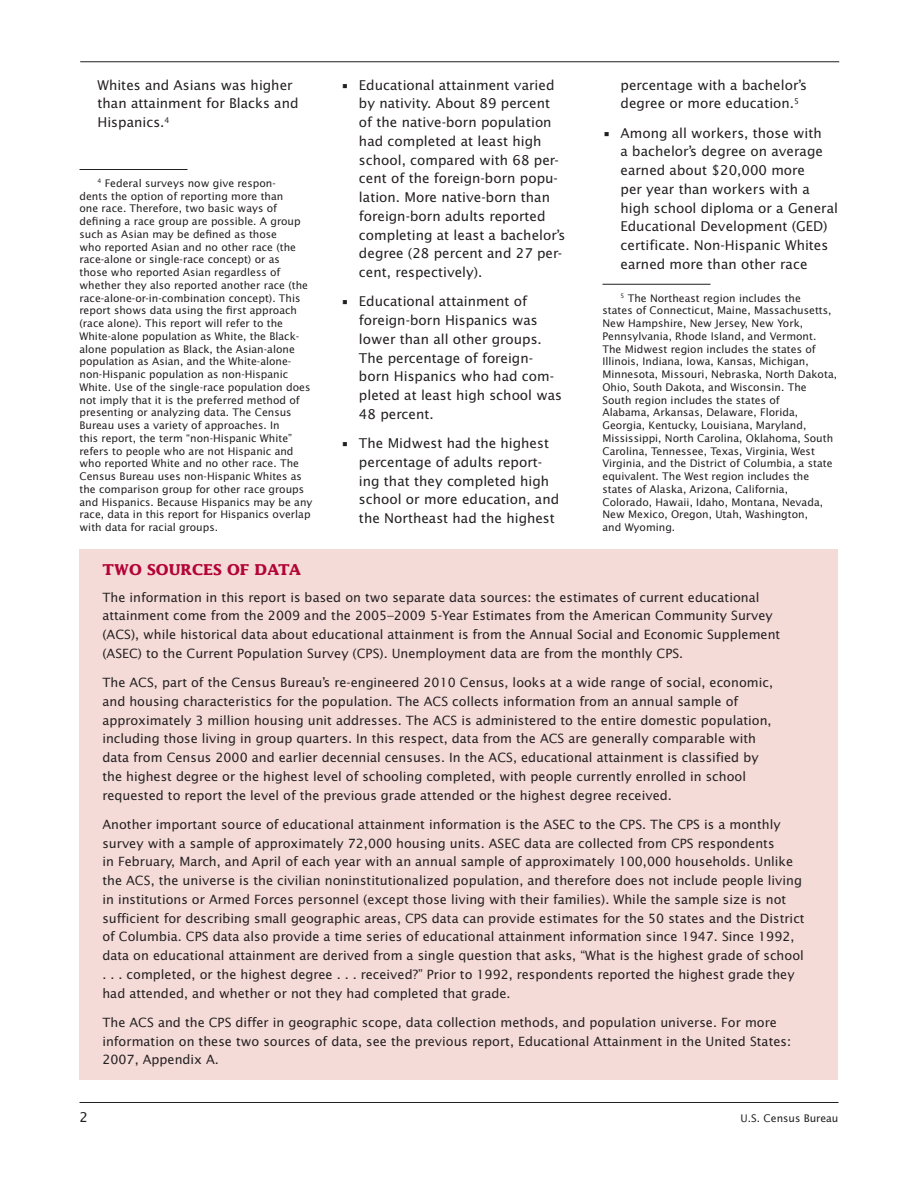
<style>
.page{position:relative;width:918px;height:1188px;background:#fff}
.page>*{position:absolute;margin:0;border:0;box-sizing:border-box;transform-origin:0 0}
.subhead1{font:700 15px "Lucida";color:#b30437}
.t1{font:13.5px/18.8px "Lucida Sans";color:#231f20}
.body_text{font:12.75px/18.8px "Lucida Sans";color:#231f20}
.footnote{font:10.5px/12.8px "Lucida Sans";color:#231f20}
</style>
<div class="page">
<hr style="left:80px;top:1102px;width:758px;height:1px;background:#231f20">
<hr style="left:80px;top:61px;width:759px;height:1px;background:#231f20">
<hr style="left:80px;top:169px;width:108px;height:1px;background:#231f20">
<hr style="left:602px;top:284px;width:108px;height:1px;background:#231f20">
<div style="left:80px;top:549px;width:758px;height:531px;background:#f4dbd8"></div>
<p class="t1" style="left:98px;top:76px;width:203px">Whites and Asians was higher than attainment for Blacks and<br>Hispanics.<sup>4</sup></p>
<p class="footnote" style="left:80px;top:177px;width:234px;text-indent:18px"><sup>4</sup> Federal surveys now give respon-<br>dents the option of reporting more than<br>one race. Therefore, two basic ways of defining a race group are possible. A group such as Asian may be defined as those<br>who reported Asian and no other race (the race-alone or single-race concept) or as<br>those who reported Asian regardless of whether they also reported another race (the race-alone-or-in-combination concept). This report shows data using the first approach (race alone). This report will refer to the White-alone population as White, the Black&shy;alone population as Black, the Asian-alone population as Asian, and the White-alone&shy;non-Hispanic population as non-Hispanic White. Use of the single-race population does not imply that it is the preferred method of presenting or analyzing data. The Census Bureau uses a variety of approaches. In<br>this report, the term “non-Hispanic White” refers to people who are not Hispanic and who reported White and no other race. The Census Bureau uses non-Hispanic Whites as the comparison group for other race groups and Hispanics. Because Hispanics may be any race, data in this report for Hispanics overlap with data for racial groups.</p>
<p class="t1" style="left:359px;top:76px;width:208px;text-indent:-18px">• Educational attainment varied by nativity. About 89 percent of the native-born population had completed at least high school, compared with 68 per&shy;cent of the foreign-born popu&shy;lation. More native-born than foreign-born adults reported completing at least a bachelor’s degree (28 percent and 27 per&shy;cent, respectively).</p>
<p class="t1" style="left:359px;top:292px;width:205px;text-indent:-18px">• Educational attainment of foreign-born Hispanics was lower than all other groups.<br>The percentage of foreign&shy;born Hispanics who had com&shy;pleted at least high school was<br>48 percent.</p>
<p class="t1" style="left:359px;top:434px;width:202px;text-indent:-18px">• The Midwest had the highest percentage of adults report&shy;ing that they completed high school or more education, and the Northeast had the highest</p>
<p class="t1" style="left:621px;top:76px;width:188px">percentage with a bachelor’s degree or more education.<sup>5</sup></p>
<p class="t1" style="left:620px;top:124px;width:219px;text-indent:-18px">• Among all workers, those with<br>a bachelor’s degree on average earned about $20,000 more<br>per year than workers with a high school diploma or a General<br>Educational Development (GED) certificate. Non-Hispanic Whites earned more than other race</p>
<p class="footnote" style="left:602px;top:292px;width:236px;text-indent:18px"><sup>5</sup> The Northeast region includes the<br>states of Connecticut, Maine, Massachusetts, New Hampshire, New Jersey, New York, Pennsylvania, Rhode Island, and Vermont.<br>The Midwest region includes the states of Illinois, Indiana, Iowa, Kansas, Michigan, Minnesota, Missouri, Nebraska, North Dakota, Ohio, South Dakota, and Wisconsin. The South region includes the states of<br>Alabama, Arkansas, Delaware, Florida, Georgia, Kentucky, Louisiana, Maryland, Mississippi, North Carolina, Oklahoma, South Carolina, Tennessee, Texas, Virginia, West Virginia, and the District of Columbia, a state equivalent. The West region includes the states of Alaska, Arizona, California, Colorado, Hawaii, Idaho, Montana, Nevada, New Mexico, Oregon, Utah, Washington,<br>and Wyoming.</p>
<p class="subhead1" style="left:102px;top:561px;width:200px">TWO SOURCES OF DATA</p>
<p class="body_text" style="left:102px;top:588px;width:679px">The information in this report is based on two separate data sources: the estimates of current educational attainment come from the 2009 and the 2005–2009 5-Year Estimates from the American Community Survey (ACS), while historical data about educational attainment is from the Annual Social and Economic Supplement (ASEC) to the Current Population Survey (CPS). Unemployment data are from the monthly CPS.</p>
<p class="body_text" style="left:102px;top:673px;width:672px">The ACS, part of the Census Bureau’s re-engineered 2010 Census, looks at a wide range of social, economic, and housing characteristics for the population. The ACS collects information from an annual sample of approximately 3 million housing unit addresses. The ACS is administered to the entire domestic population, including those living in group quarters. In this respect, data from the ACS are generally comparable with data from Census 2000 and earlier decennial censuses. In the ACS, educational attainment is classified by the highest degree or the highest level of schooling completed, with people currently enrolled in school requested to report the level of the previous grade attended or the highest degree received.</p>
<p class="body_text" style="left:102px;top:815px;width:704px">Another important source of educational attainment information is the ASEC to the CPS. The CPS is a monthly survey with a sample of approximately 72,000 housing units. ASEC data are collected from CPS respondents<br>in February, March, and April of each year with an annual sample of approximately 100,000 households. Unlike the ACS, the universe is the civilian noninstitutionalized population, and therefore does not include people living in institutions or Armed Forces personnel (except those living with their families). While the sample size is not sufficient for describing small geographic areas, CPS data can provide estimates for the 50 states and the District of Columbia. CPS data also provide a time series of educational attainment information since 1947. Since 1992, data on educational attainment are derived from a single question that asks, “What is the highest grade of school . . . completed, or the highest degree . . . received?” Prior to 1992, respondents reported the highest grade they had attended, and whether or not they had completed that grade.</p>
<p class="body_text" style="left:102px;top:1013px;width:690px">The ACS and the CPS differ in geographic scope, data collection methods, and population universe. For more information on these two sources of data, see the previous report, Educational Attainment in the United States:<br>2007, Appendix A.</p>
<p class="t1" style="left:80px;top:1108px;width:10px">2</p>
<p class="footnote" style="left:741px;top:1112px;width:99px">U.S. Census Bureau</p>
</div>
